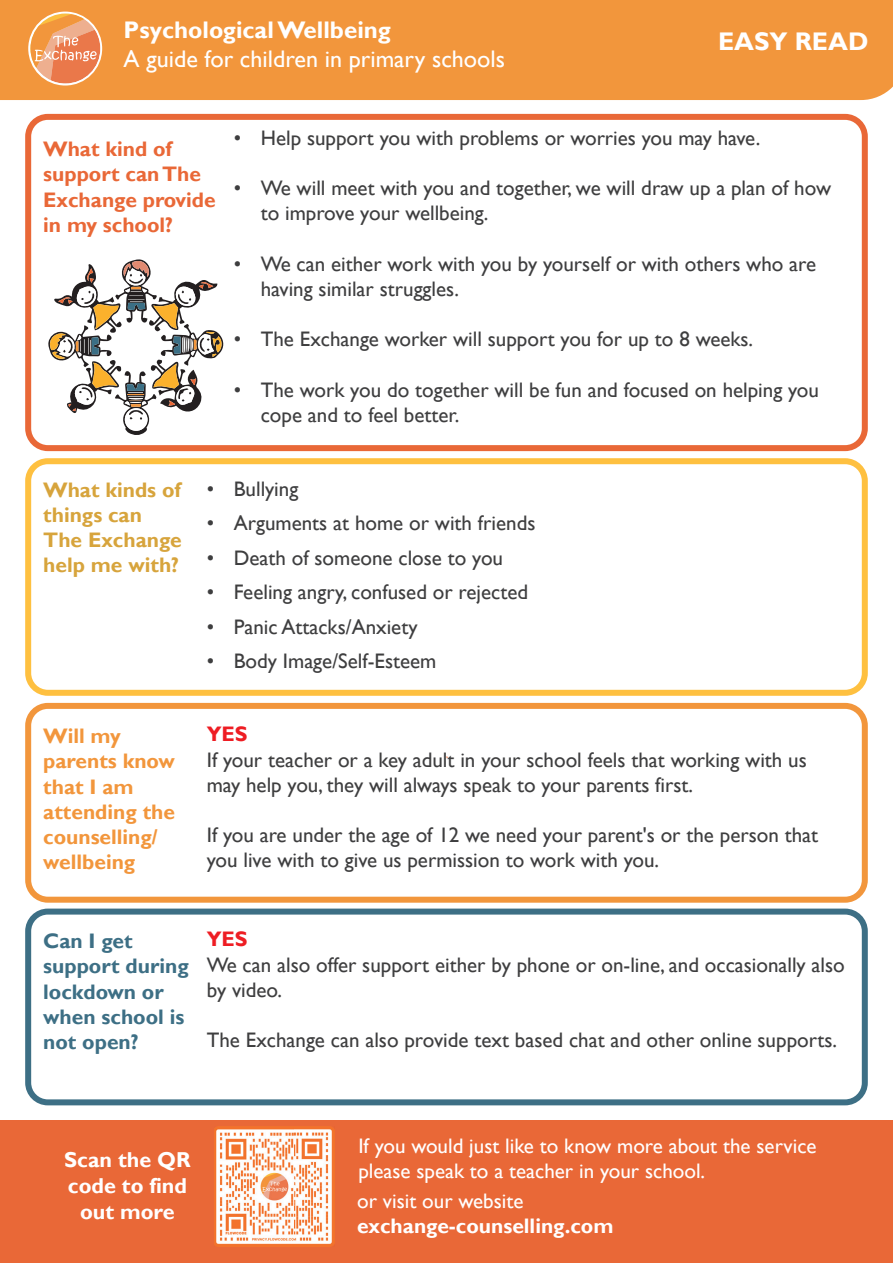
<style>
.page{position:relative;width:893px;height:1263px;background:#fff}
.page>*{position:absolute;margin:0;border:0;box-sizing:border-box;transform-origin:0 0}
.t1{font:700 25.5px "Gill Sans";color:#fff}
.t2{font:24px "Gill Sans";color:#fff}
.t3{font:700 24px "Gill Sans";color:#fff}
.t4{font:700 21.6px/25.8px "Gill Sans";color:#fff;text-align:center}
.t5{font:21px/25.2px "Gill Sans";color:#3e3e3f}
.t6{font:21px/25.2px "Gill Sans";color:#fff}
.t7{font:700 21px/25.2px "Gill Sans";color:#f2963c}
.t8{font:700 21px/25.2px "Gill Sans";color:#3d6f85}
.t9{font:700 21px/25.2px "Gill Sans";color:#e96837}
.t10{font:700 21px/25.2px "Gill Sans";color:#d7a43c}
.t11{font:700 21px "Gill Sans";color:#fff}
.t12{font:700 21px "Gill Sans";color:#ee1d23}
</style>
<div class="page">
<div style="left:0;top:0;width:893px;height:100px;background:#f2963c"></div>
<div style="left:25px;top:114px;width:843px;height:337px;border:6px solid #e96837;border-radius:20px"></div>
<div style="left:25px;top:458px;width:843px;height:238px;border:6px solid #fec040;border-radius:20px"></div>
<div style="left:25px;top:703px;width:843px;height:200px;border:6px solid #f2963c;border-radius:20px"></div>
<div style="left:25px;top:908px;width:843px;height:197px;border:6px solid #3d6f85;border-radius:20px"></div>
<div style="left:0;top:1120px;width:893px;height:143px;background:#e96837"></div>
<img style="left:214px;top:1127px;width:120px;height:120px">
<svg style="left:28px;top:12px;width:74px;height:74px"></svg>
<svg style="left:30px;top:14px;width:70px;height:70px;background:#f09e68"></svg>
<svg style="left:48px;top:259px;width:176px;height:176px"></svg>
<p class="t3" style="left:124px;top:15px;width:269px">Psychological Wellbeing</p>
<p class="t2" style="left:124px;top:45px;width:383px">A guide for children in primary schools</p>
<p class="t1" style="left:718px;top:26px;width:152px">EASY READ</p>
<p class="t9" style="left:43px;top:137px;width:174px">What kind of support can The<br>Exchange provide in my school?</p>
<p class="t5" style="left:234px;top:125px;width:528px">• Help support you with problems or worries you may have.</p>
<p class="t5" style="left:261px;top:176px;width:572px;text-indent:-27px">• We will meet with you and together, we will draw up a plan of how to improve your wellbeing.</p>
<p class="t5" style="left:261px;top:251px;width:557px;text-indent:-27px">• We can either work with you by yourself or with others who are having similar struggles.</p>
<p class="t5" style="left:234px;top:327px;width:521px">• The Exchange worker will support you for up to 8 weeks.</p>
<p class="t5" style="left:261px;top:377px;width:560px;text-indent:-27px">• The work you do together will be fun and focused on helping you cope and to feel better.</p>
<p class="t10" style="left:43px;top:477px;width:140px">What kinds of things can<br>The Exchange help me with?</p>
<p class="t5" style="left:207px;top:476px;width:93px">• Bullying</p>
<p class="t5" style="left:207px;top:511px;width:330px">• Arguments at home or with friends</p>
<p class="t5" style="left:207px;top:545px;width:298px">• Death of someone close to you</p>
<p class="t5" style="left:207px;top:580px;width:323px">• Feeling angry, confused or rejected</p>
<p class="t5" style="left:207px;top:614px;width:212px">• Panic Attacks/Anxiety</p>
<p class="t5" style="left:207px;top:649px;width:231px">• Body Image/Self-Esteem</p>
<p class="t7" style="left:43px;top:724px;width:133px">Will my parents know that I am attending the counselling/ wellbeing</p>
<p class="t12" style="left:207px;top:722px;width:42px">YES</p>
<p class="t5" style="left:207px;top:747px;width:602px">If your teacher or a key adult in your school feels that working with us may help you, they will always speak to your parents first.</p>
<p class="t5" style="left:207px;top:823px;width:613px">If you are under the age of 12 we need your parent's or the person that you live with to give us permission to work with you.</p>
<p class="t8" style="left:43px;top:929px;width:147px">Can I get support during lockdown or when school is not open?</p>
<p class="t12" style="left:207px;top:927px;width:42px">YES</p>
<p class="t5" style="left:207px;top:952px;width:640px">We can also offer support either by phone or on-line, and occasionally also by video.</p>
<p class="t5" style="left:207px;top:1028px;width:632px">The Exchange can also provide text based chat and other online supports.</p>
<p class="t4" style="left:64px;top:1147px;width:128px">Scan the QR code to find out more</p>
<p class="t6" style="left:358px;top:1134px;width:460px">If you would just like to know more about the service please speak to a teacher in your school.</p>
<p class="t6" style="left:357px;top:1189px;width:168px">or visit our website</p>
<p class="t11" style="left:357px;top:1213px;width:258px">exchange-counselling.com</p>
</div>
